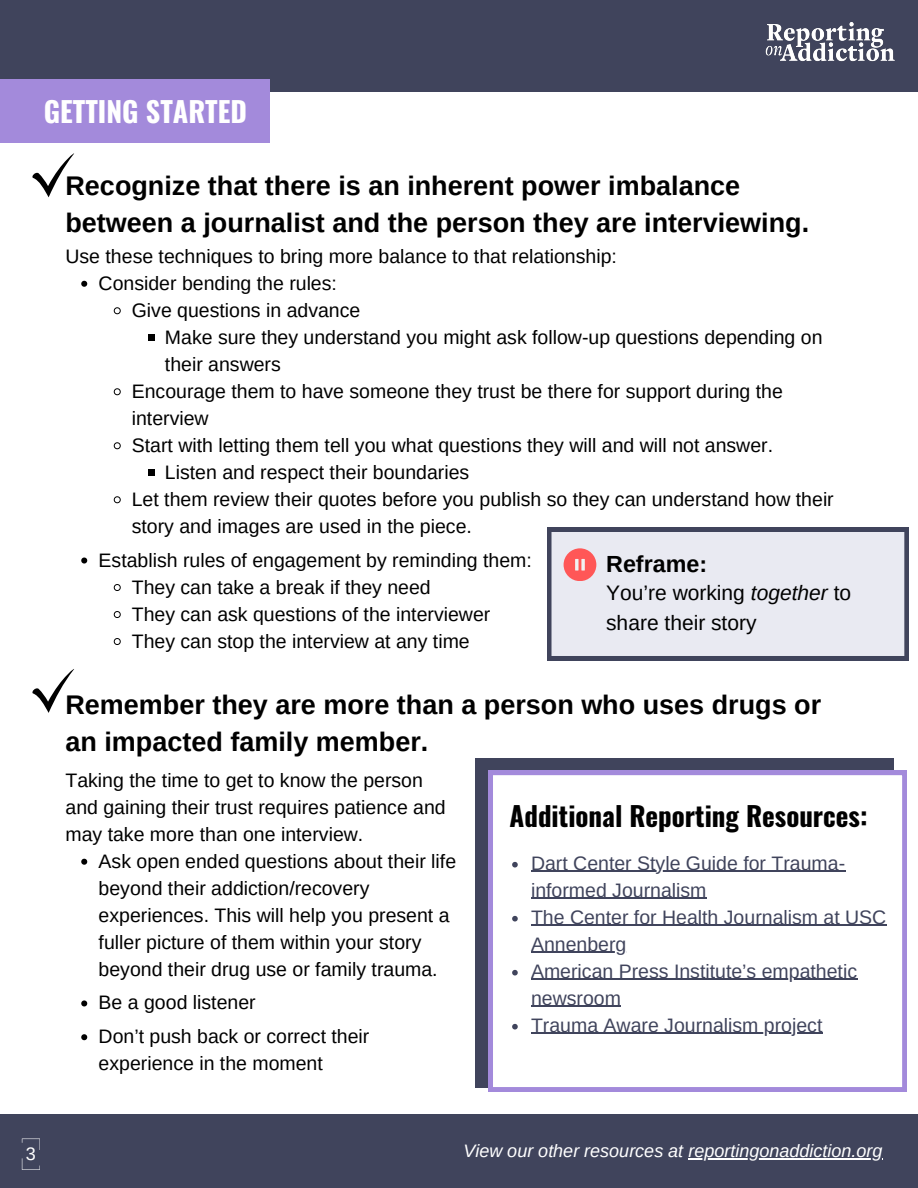
<style>
.page{position:relative;width:918px;height:1188px;background:#fff}
.page>*{position:absolute;margin:0;border:0;box-sizing:border-box;transform-origin:0 0}
.t1{font:700 28.2px "Oswald";color:#fff}
.t2{font:700 27px/37.2px "Arimo";color:#000}
.t3{font:700 27px "Oswald";color:#000}
.t4{font:700 23.25px "Arimo";color:#000}
.t5{font:21px/29.2px "Arimo";color:#000}
.t6{font:19.5px/27px "Arimo";color:#000}
.t7{font:19.5px/27px "Arimo";color:#40445c}
.t8{font:italic 18px "Arimo";color:#fff}
.t9{font:18px "Arimo";color:#fff}
.s1{font-style:italic}
</style>
<div class="page">
<div style="left:0;top:1114px;width:918px;height:74px;background:#40445c"></div>
<svg style="left:81px;top:281px;width:6px;height:6px"></svg>
<svg style="left:113px;top:307px;width:8px;height:8px"></svg>
<svg style="left:148px;top:335px;width:6px;height:6px"></svg>
<svg style="left:113px;top:388px;width:8px;height:8px"></svg>
<svg style="left:113px;top:442px;width:8px;height:8px"></svg>
<svg style="left:148px;top:470px;width:6px;height:6px"></svg>
<svg style="left:113px;top:496px;width:8px;height:8px"></svg>
<svg style="left:81px;top:558px;width:6px;height:6px"></svg>
<svg style="left:113px;top:584px;width:8px;height:7px"></svg>
<svg style="left:113px;top:611px;width:8px;height:7px"></svg>
<svg style="left:113px;top:638px;width:8px;height:7px"></svg>
<svg style="left:22px;top:1139px;width:18px;height:31px"></svg>
<svg style="left:32px;top:153px;width:42px;height:44px"></svg>
<div style="left:0;top:0;width:918px;height:92px;background:#40445c"></div>
<div style="left:0;top:80px;width:269px;height:63px;background:#a38adb"></div>
<img style="left:765px;top:22px;width:129px;height:40px">
<svg style="left:32px;top:669px;width:42px;height:44px"></svg>
<div style="left:476px;top:758px;width:418px;height:330px;background:#40445c"></div>
<div style="left:489px;top:771px;width:418px;height:320px;background:#fff"></div>
<svg style="left:512px;top:862px;width:6px;height:6px"></svg>
<hr style="left:531px;top:871px;width:207px;height:1px;background:#40445c">
<hr style="left:738px;top:871px;width:107px;height:1px;background:#40445c">
<hr style="left:531px;top:898px;width:176px;height:1px;background:#40445c">
<svg style="left:512px;top:916px;width:6px;height:6px"></svg>
<svg style="left:531px;top:925px;width:12px;height:1px"></svg>
<hr style="left:543px;top:925px;width:343px;height:1px;background:#40445c">
<hr style="left:531px;top:952px;width:95px;height:1px;background:#40445c">
<svg style="left:512px;top:970px;width:6px;height:6px"></svg>
<hr style="left:531px;top:979px;width:326px;height:1px;background:#40445c">
<hr style="left:531px;top:1006px;width:90px;height:1px;background:#40445c">
<svg style="left:512px;top:1024px;width:6px;height:6px"></svg>
<hr style="left:531px;top:1033px;width:291px;height:1px;background:#40445c">
<hr style="left:688px;top:1158px;width:195px;height:1px;background:#fff">
<svg style="left:81px;top:859px;width:6px;height:6px"></svg>
<svg style="left:81px;top:1000px;width:6px;height:6px"></svg>
<svg style="left:81px;top:1034px;width:6px;height:6px"></svg>
<svg style="left:547px;top:527px;width:362px;height:133px;background:#d9dae3"></svg>
<div style="left:564px;top:548px;width:32px;height:33px;background:#ff5757;border-radius:50%"></div>
<svg style="left:575px;top:559px;width:4px;height:12px"></svg>
<svg style="left:581px;top:559px;width:4px;height:12px"></svg>
<p class="t1" style="left:44px;top:90px;width:205px">GETTING STARTED</p>
<p class="t2" style="left:66px;top:167px;width:745px">Recognize that there is an inherent power imbalance between a journalist and the person they are interviewing.</p>
<p class="t6" style="left:66px;top:243px;width:553px">Use these techniques to bring more balance to that relationship:</p>
<h1 class="t6" style="left:99px;top:270px;width:240px">Consider bending the rules:</h1>
<p class="t6" style="left:132px;top:297px;width:230px">Give questions in advance</p>
<h2 class="t6" style="left:165px;top:324px;width:659px">Make sure they understand you might ask follow-up questions depending on their answers</h2>
<p class="t6" style="left:132px;top:378px;width:653px">Encourage them to have someone they trust be there for support during the interview</p>
<p class="t6" style="left:132px;top:432px;width:643px">Start with letting them tell you what questions they will and will not answer.</p>
<p class="t6" style="left:165px;top:459px;width:306px">Listen and respect their boundaries</p>
<p class="t6" style="left:132px;top:486px;width:704px">Let them review their quotes before you publish so they can understand how their story and images are used in the piece.</p>
<p class="t6" style="left:99px;top:546px;width:435px">Establish rules of engagement by reminding them:</p>
<p class="t6" style="left:132px;top:573px;width:301px">They can take a break if they need</p>
<p class="t6" style="left:132px;top:600px;width:360px">They can ask questions of the interviewer</p>
<p class="t6" style="left:132px;top:627px;width:339px">They can stop the interview at any time</p>
<p class="t4" style="left:606px;top:551px;width:103px">Reframe:</p>
<p class="t5" style="left:606px;top:578px;width:247px">You’re working <span class="s1">together</span> to share their story</p>
<p class="t2" style="left:66px;top:686px;width:757px">Remember they are more than a person who uses drugs or an impacted family member.</p>
<p class="t6" style="left:66px;top:766px;width:382px">Taking the time to get to know the person and gaining their trust requires patience and may take more than one interview.</p>
<h2 class="t6" style="left:99px;top:847px;width:359px">Ask open ended questions about their life beyond their addiction/recovery experiences. This will help you present a fuller picture of them within your story beyond their drug use or family trauma.</h2>
<p class="t6" style="left:99px;top:989px;width:159px">Be a good listener</p>
<p class="t6" style="left:99px;top:1023px;width:272px">Don’t push back or correct their experience in the moment</p>
<p class="t3" style="left:510px;top:794px;width:359px">Additional Reporting Resources:</p>
<h3 class="t7" style="left:531px;top:849px;width:316px">Dart Center Style Guide for Trauma&shy;informed Journalism</h3>
<h4 class="t7" style="left:531px;top:903px;width:357px">The Center for Health Journalism at USC</h4>
<p class="t7" style="left:531px;top:930px;width:328px">Annenberg<br>American Press Institute’s empathetic newsroom</p>
<h2 class="t7" style="left:531px;top:1011px;width:293px">Trauma Aware Journalism project</h2>
<p class="t9" style="left:26px;top:1144px;width:12px">3</p>
<p class="t8" style="left:463px;top:1141px;width:421px">View our other resources at reportingonaddiction.org</p>
</div>
